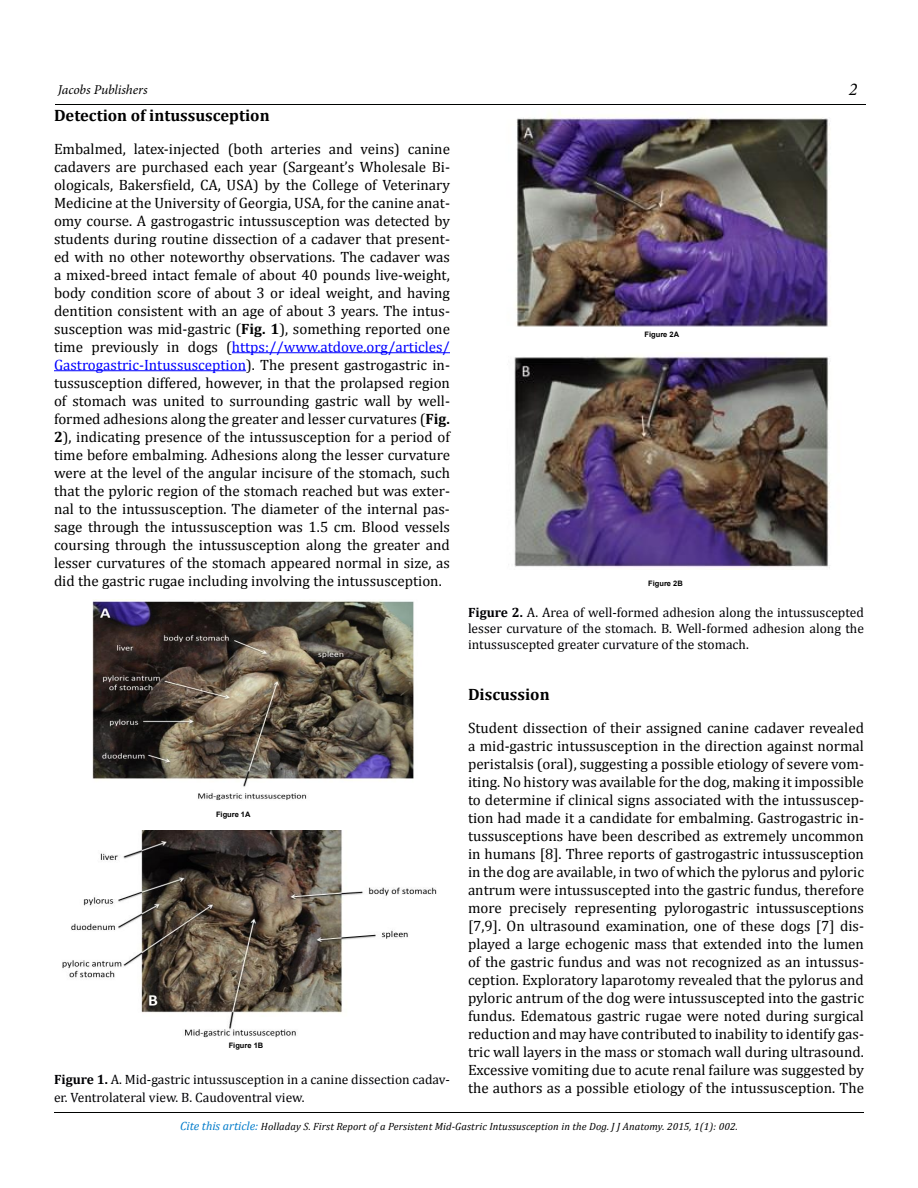
<style>
.page{position:relative;width:918px;height:1188px;background:#fff}
.page>*{position:absolute;margin:0;border:0;box-sizing:border-box;transform-origin:0 0}
.t1{font:italic 18px "Minion Pro";color:#000}
.t2{font:700 16.5px "Cambria";color:#000}
.t3{font:15px/18px "Cambria";color:#000;text-align:justify}
.t4{font:13.5px/16.2px "Cambria";color:#000004;text-align:justify}
.t5{font:italic 13.5px "Minion Pro";letter-spacing:-.005em;color:#000}
.t6{font:italic 10.5px "Cambria";letter-spacing:.01em;color:#000}
.t7{font:700 7.5px "Arial";color:#000}
.s1{font-weight:700}
.s2{color:#00f}
.s3{font-size:12px;color:#007bca}
</style>
<div class="page">
<hr style="left:232px;top:352px;width:218px;height:1px;background:#00f">
<hr style="left:54px;top:370px;width:192px;height:1px;background:#00f">
<hr style="left:54px;top:1112px;width:810px;height:1px;background:#000100">
<hr style="left:55px;top:104px;width:810px;height:1px;background:#000100">
<img style="left:62px;top:830px;width:375px;height:208px">
<img style="left:92px;top:599px;width:322px;height:202px">
<img style="left:516px;top:112px;width:315px;height:215px">
<img style="left:514px;top:356px;width:316px;height:214px">
<p class="t5" style="left:58px;top:81px;width:91px">Jacobs Publishers</p>
<p class="t1" style="left:849px;top:77px;width:10px">2</p>
<p class="t2" style="left:54px;top:104px;width:217px">Detection of intussusception</p>
<p class="t3" style="left:54px;top:140px;width:398px">Embalmed, latex-injected (both arteries and veins) canine cadavers are purchased each year (Sargeant’s Wholesale Bi&shy;ologicals, Bakersfield, CA, USA) by the College of Veterinary Medicine at the University of Georgia, USA, for the canine anat&shy;omy course. A gastrogastric intussusception was detected by students during routine dissection of a cadaver that present&shy;ed with no other noteworthy observations. The cadaver was a mixed-breed intact female of about 40 pounds live-weight, body condition score of about 3 or ideal weight, and having dentition consistent with an age of about 3 years. The intus&shy;susception was mid-gastric (<span class="s1">Fig. 1</span>), something reported one time previously in dogs (<span class="s2">https://www.atdove.org/articles/ Gastrogastric-Intussusception</span>). The present gastrogastric in&shy;tussusception differed, however, in that the prolapsed region of stomach was united to surrounding gastric wall by well&shy;formed adhesions along the greater and lesser curvatures (<span class="s1">Fig.<br>2</span>), indicating presence of the intussusception for a period of time before embalming. Adhesions along the lesser curvature were at the level of the angular incisure of the stomach, such that the pyloric region of the stomach reached but was exter&shy;nal to the intussusception. The diameter of the internal pas&shy;sage through the intussusception was 1.5 cm. Blood vessels coursing through the intussusception along the greater and lesser curvatures of the stomach appeared normal in size, as did the gastric rugae including involving the intussusception.</p>
<p class="t7" style="left:645px;top:329px;width:36px">Figure 2A</p>
<p class="t7" style="left:648px;top:578px;width:36px">Figure 2B</p>
<p class="t4" style="left:468px;top:604px;width:398px"><span class="s1">Figure 2.</span> A. Area of well-formed adhesion along the intussuscepted lesser curvature of the stomach. B. Well-formed adhesion along the intussuscepted greater curvature of the stomach.</p>
<p class="t2" style="left:468px;top:683px;width:83px">Discussion</p>
<p class="t3" style="left:468px;top:719px;width:398px">Student dissection of their assigned canine cadaver revealed a mid-gastric intussusception in the direction against normal peristalsis (oral), suggesting a possible etiology of severe vom&shy;iting. No history was available for the dog, making it impossible to determine if clinical signs associated with the intussuscep&shy;tion had made it a candidate for embalming. Gastrogastric in&shy;tussusceptions have been described as extremely uncommon in humans [8]. Three reports of gastrogastric intussusception in the dog are available, in two of which the pylorus and pyloric antrum were intussuscepted into the gastric fundus, therefore more precisely representing pylorogastric intussusceptions [7,9]. On ultrasound examination, one of these dogs [7] dis&shy;played a large echogenic mass that extended into the lumen of the gastric fundus and was not recognized as an intussus&shy;ception. Exploratory laparotomy revealed that the pylorus and pyloric antrum of the dog were intussuscepted into the gastric fundus. Edematous gastric rugae were noted during surgical reduction and may have contributed to inability to identify gas&shy;tric wall layers in the mass or stomach wall during ultrasound.<br>Excessive vomiting due to acute renal failure was suggested by the authors as a possible etiology of the intussusception. The</p>
<p class="t7" style="left:216px;top:809px;width:36px">Figure 1A</p>
<p class="t7" style="left:229px;top:1040px;width:36px">Figure 1B</p>
<p class="t4" style="left:54px;top:1070px;width:397px;line-height:18px"><span class="s1">Figure 1.</span> A. Mid-gastric intussusception in a canine dissection cadav&shy;er. Ventrolateral view. B. Caudoventral view.</p>
<p class="t6" style="left:180px;top:1119px;width:559px"><span class="s3">Cite this article:</span> Holladay S. First Report of a Persistent Mid-Gastric Intussusception in the Dog. J J Anatomy. 2015, 1(1): 002.</p>
</div>
